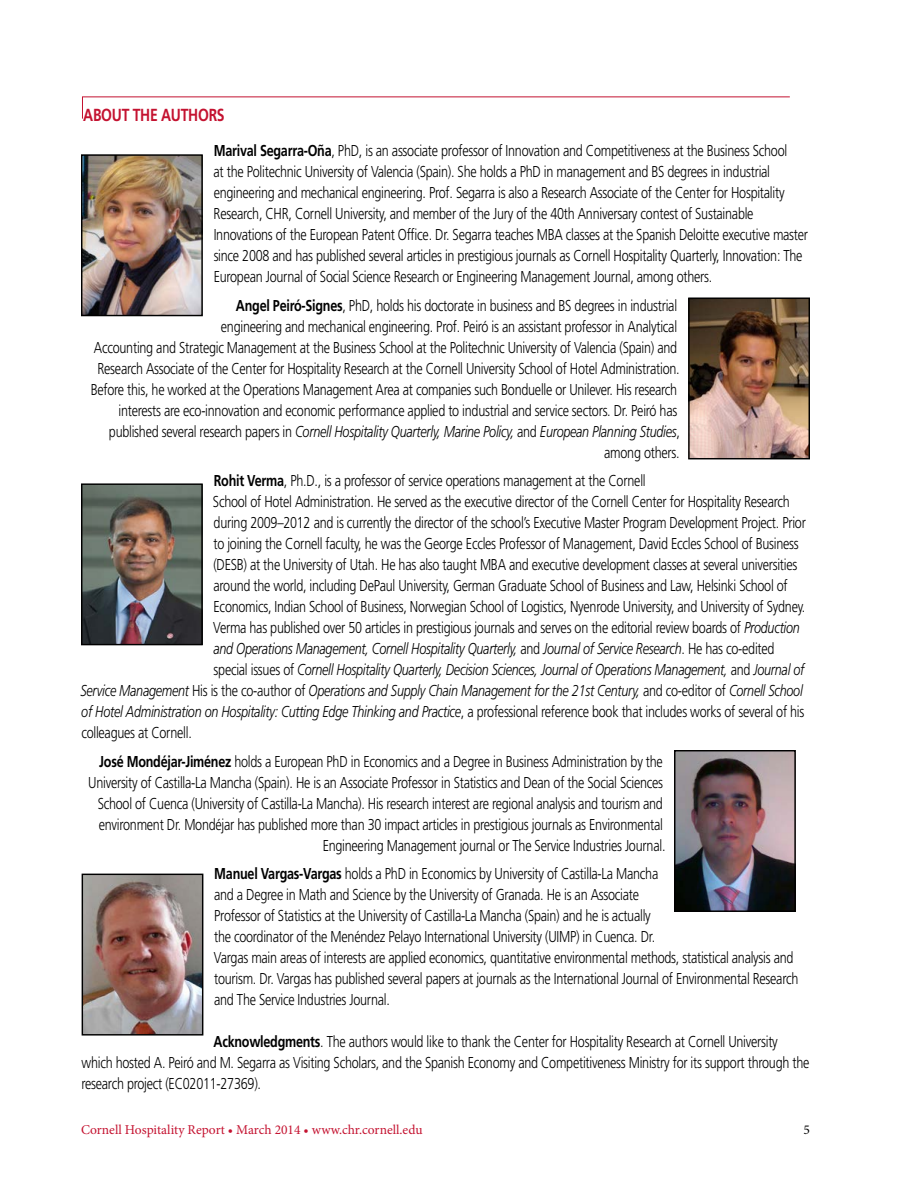
<style>
.page{position:relative;width:918px;height:1188px;background:#fff}
.page>*{position:absolute;margin:0;border:0;box-sizing:border-box;transform-origin:0 0}
.t1{font:700 17.4px "Frutiger LT Std";letter-spacing:-.02em;color:#c41230;scale:.8 1}
.t2{font:300 15.75px/21px "Frutiger LT Std";letter-spacing:-.02em;color:#000;scale:.8 1}
.t3{font:italic 300 15.75px "Frutiger LT Std";letter-spacing:-.02em;color:#000;scale:.8 1}
.t4{font:13.5px "Minion Pro";color:#c41230}
.t5{font:13.5px "Minion Pro";color:#000}
.s1{font-weight:700}
.s2{font-style:italic}
.s3{font-style:normal}
</style>
<div class="page">
<svg style="left:82px;top:96px;width:708px;height:23px"></svg>
<img style="left:83px;top:485px;width:118px;height:158px">
<div style="left:81px;top:483px;width:122px;height:162px;border:1px solid #000"></div>
<img style="left:676px;top:752px;width:118px;height:158px">
<div style="left:674px;top:750px;width:122px;height:162px;border:1px solid #000"></div>
<img style="left:690px;top:300px;width:118px;height:157px">
<div style="left:688px;top:298px;width:122px;height:161px;border:1px solid #000"></div>
<img style="left:83px;top:156px;width:118px;height:158px">
<div style="left:81px;top:154px;width:122px;height:162px;border:1px solid #000"></div>
<img style="left:84px;top:876px;width:117px;height:158px">
<div style="left:82px;top:874px;width:121px;height:162px;border:1px solid #000"></div>
<p class="t1" style="left:83px;top:104px;width:167px">About the Auth ors</p>
<p class="t2" style="left:214px;top:141px;width:745px"><span class="s1">Marival Segarra-Oña</span>, PhD, is an associate professor of Innovation and Competitiveness at the Business School<br>at the Politechnic University of Valencia (Spain). She holds a PhD in management and BS degrees in industrial engineering and mechanical engineering. Prof. Segarra is also a Research Associate of the Center for Hospitality Research, CHR, Cornell University, and member of the Jury of the 40th Anniversary contest of Sustainable Innovations of the European Patent Office. Dr. Segarra teaches MBA classes at the Spanish Deloitte executive master since 2008 and has published several articles in prestigious journals as Cornell Hospitality Quarterly, Innovation: The European Journal of Social Science Research or Engineering Management Journal, among others.</p>
<p class="t2" style="left:91px;top:295px;width:738px;text-align:right"><span class="s1">Angel Peiró-Signes</span>, PhD, holds his doctorate in business and BS degrees in industrial<br>engineering and mechanical engineering. Prof. Peiró is an assistant professor in Analytical<br>Accounting and Strategic Management at the Business School at the Politechnic University of Valencia (Spain) and Research Associate of the Center for Hospitality Research at the Cornell University School of Hotel Administration.<br>Before this, he worked at the Operations Management Area at companies such Bonduelle or Unilever. His research interests are eco-innovation and economic performance applied to industrial and service sectors. Dr. Peiró has published several research papers in <span class="s2">Cornell Hospitality Quarterly, Marine Policy,</span> and <span class="s2">European Planning Studies</span>, among others.</p>
<p class="t2" style="left:214px;top:471px;width:541px"><span class="s1">Rohit Verma</span>, Ph.D., is a professor of service operations management at the Cornell</p>
<p class="t2" style="left:213px;top:492px;width:723px">School of Hotel Administration. He served as the executive director of the Cornell Center for Hospitality Research</p>
<p class="t2" style="left:214px;top:513px;width:742px">during 2009–2012 and is currently the director of the school’s Executive Master Program Development Project. Prior</p>
<p class="t2" style="left:213px;top:534px;width:733px">to joining the Cornell faculty, he was the George Eccles Professor of Management, David Eccles School of Business</p>
<p class="t2" style="left:213px;top:555px;width:732px">(DESB) at the University of Utah. He has also taught MBA and executive development classes at several universities</p>
<p class="t2" style="left:214px;top:576px;width:719px">around the world, including DePaul University, German Graduate School of Business and Law, Helsinki School of</p>
<p class="t2" style="left:214px;top:597px;width:741px">Economics, Indian School of Business, Norwegian School of Logistics, Nyenrode University, and University of Sydney.</p>
<p class="t2" style="left:213px;top:618px;width:735px">Verma has published over 50 articles in prestigious journals and serves on the editorial review boards of <span class="s2">Production</span></p>
<p class="t3" style="left:213px;top:640px;width:703px">and Operations Management, Cornell Hospitality Quarterly, <span class="s3">and</span> Journal of Service Research<span class="s3">. He has co-edited</span></p>
<p class="t3" style="left:214px;top:661px;width:740px"><span class="s3">special issues of</span> Cornell Hospitality Quarterly, Decision Sciences, Journal of Operations Management, <span class="s3">and</span> Journal of</p>
<p class="t3" style="left:81px;top:682px;width:904px">Service Management <span class="s3">His is the co-author of</span> Operations and Supply Chain Management for the 21st Century, <span class="s3">and co-editor of</span> Cornell School</p>
<p class="t3" style="left:81px;top:703px;width:905px">of Hotel Administration on Hospitality: Cutting Edge Thinking and Practice<span class="s3">, a professional reference book that includes works of several of his</span></p>
<p class="t2" style="left:81px;top:722px;width:140px">colleagues at Cornell.</p>
<p class="t2" style="left:88px;top:751px;width:723px;text-align:right"><span class="s1">José Mondéjar-Jiménez</span> holds a European PhD in Economics and a Degree in Business Administration by the University of Castilla-La Mancha (Spain). He is an Associate Professor in Statistics and Dean of the Social Sciences School of Cuenca (University of Castilla-La Mancha). His research interest are regional analysis and tourism and environment Dr. Mondéjar has published more than 30 impact articles in prestigious journals as Environmental Engineering Management journal or The Service Industries Journal.</p>
<p class="t2" style="left:214px;top:863px;width:732px"><span class="s1">Manuel Vargas-Vargas</span> holds a PhD in Economics by University of Castilla-La Mancha<br>and a Degree in Math and Science by the University of Granada. He is an Associate<br>Professor of Statistics at the University of Castilla-La Mancha (Spain) and he is actually<br>the coordinator of the Menéndez Pelayo International University (UIMP) in Cuenca. Dr.<br>Vargas main areas of interests are applied economics, quantitative environmental methods, statistical analysis and tourism. Dr. Vargas has published several papers at journals as the International Journal of Environmental Research and The Service Industries Journal.</p>
<p class="t2" style="left:81px;top:1031px;width:912px;text-indent:132px"><span class="s1">Acknowledgments</span>. The authors would like to thank the Center for Hospitality Research at Cornell University which hosted A. Peiró and M. Segarra as Visiting Scholars, and the Spanish Economy and Competitiveness Ministry for its support through the research project (EC02011-27369).</p>
<p class="t4" style="left:81px;top:1121px;width:343px">Cornell Hospitality Report • March 2014 • www.chr.cornell.edu</p>
<p class="t5" style="left:804px;top:1121px;width:8px">5</p>
</div>
